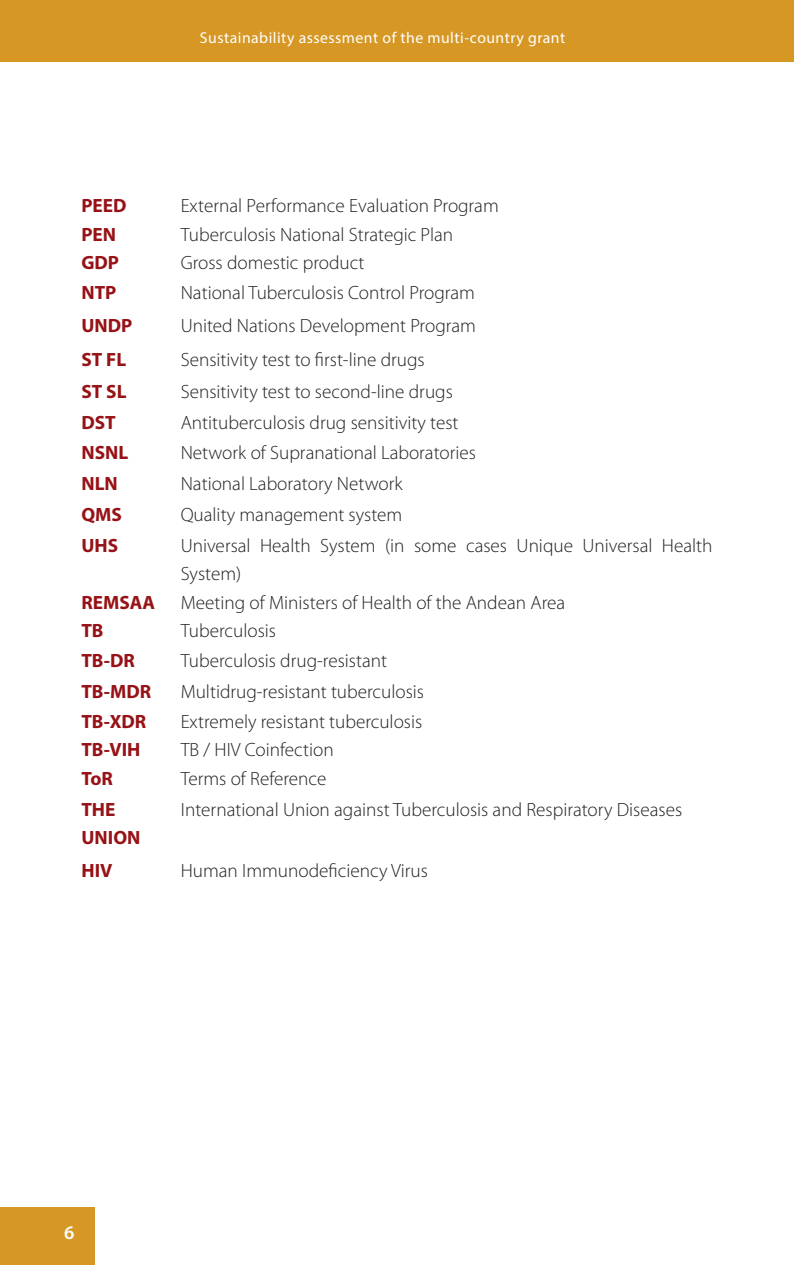
<style>
.page{position:relative;width:794px;height:1265px;background:#fff}
.page>*{position:absolute;margin:0;border:0;box-sizing:border-box;transform-origin:0 0}
.t1{font:300 19.25px/28px "Myriad Pro";color:#231f20}
.t2{font:700 19.25px/28px "Myriad Pro";color:#971216}
.t3{font:600 19.25px "Myriad Pro";color:#fff}
.t4{font:15.75px "Myriad Pro";letter-spacing:.03em;color:#fff}
</style>
<div class="page">
<div style="left:0;top:0;width:794px;height:62px;background:#d69724"></div>
<div style="left:0;top:1207px;width:94px;height:58px;background:#d69724"></div>
<p class="t4" style="left:200px;top:28px;width:367px">Sustainability assessment of the multi-country grant</p>
<p class="t2" style="left:81px;top:191px;width:47px">PEED</p>
<p class="t1" style="left:181px;top:192px;width:319px">External Performance Evaluation Program</p>
<p class="t2" style="left:81px;top:220px;width:36px">PEN</p>
<p class="t1" style="left:181px;top:220px;width:274px">Tuberculosis National Strategic Plan</p>
<p class="t2" style="left:81px;top:248px;width:39px">GDP</p>
<p class="t1" style="left:181px;top:249px;width:185px">Gross domestic product</p>
<p class="t2" style="left:81px;top:277px;width:37px">NTP</p>
<p class="t1" style="left:181px;top:278px;width:296px">National Tuberculosis Control Program</p>
<p class="t2" style="left:81px;top:311px;width:52px">UNDP</p>
<p class="t1" style="left:181px;top:312px;width:297px">United Nations Development Program</p>
<p class="t2" style="left:81px;top:345px;width:46px">ST FL</p>
<p class="t1" style="left:181px;top:345px;width:245px">Sensitivity test to first-line drugs</p>
<p class="t2" style="left:81px;top:377px;width:47px">ST SL</p>
<p class="t1" style="left:181px;top:377px;width:274px">Sensitivity test to second-line drugs</p>
<p class="t2" style="left:81px;top:408px;width:36px">DST</p>
<p class="t1" style="left:181px;top:409px;width:279px">Antituberculosis drug sensitivity test</p>
<p class="t2" style="left:81px;top:438px;width:48px">NSNL</p>
<p class="t1" style="left:181px;top:439px;width:297px">Network of Supranational Laboratories</p>
<p class="t2" style="left:81px;top:469px;width:38px">NLN</p>
<p class="t1" style="left:181px;top:469px;width:224px">National Laboratory Network</p>
<p class="t2" style="left:81px;top:500px;width:42px">QMS</p>
<p class="t1" style="left:181px;top:500px;width:223px">Quality management system</p>
<p class="t2" style="left:81px;top:531px;width:38px">UHS</p>
<p class="t1" style="left:181px;top:532px;width:533px">Universal Health System (in some cases Unique Universal Health<br>System)</p>
<p class="t2" style="left:81px;top:588px;width:75px">REMSAA</p>
<p class="t1" style="left:181px;top:588px;width:386px">Meeting of Ministers of Health of the Andean Area</p>
<p class="t2" style="left:81px;top:616px;width:24px">TB</p>
<p class="t1" style="left:181px;top:617px;width:97px">Tuberculosis</p>
<p class="t2" style="left:81px;top:646px;width:55px">TB-DR</p>
<p class="t1" style="left:181px;top:647px;width:208px">Tuberculosis drug-resistant</p>
<p class="t2" style="left:81px;top:677px;width:71px">TB-MDR</p>
<p class="t1" style="left:181px;top:677px;width:245px">Multidrug-resistant tuberculosis</p>
<p class="t2" style="left:81px;top:707px;width:66px">TB-XDR</p>
<p class="t1" style="left:181px;top:707px;width:243px">Extremely resistant tuberculosis</p>
<p class="t2" style="left:81px;top:735px;width:61px">TB-VIH</p>
<p class="t1" style="left:181px;top:736px;width:154px">TB / HIV Coinfection</p>
<p class="t2" style="left:81px;top:764px;width:33px">ToR</p>
<p class="t1" style="left:181px;top:764px;width:147px">Terms of Reference</p>
<p class="t2" style="left:81px;top:794px;width:60px">THE<br>UNION</p>
<p class="t1" style="left:181px;top:795px;width:503px">International Union against Tuberculosis and Respiratory Diseases</p>
<p class="t2" style="left:81px;top:855px;width:32px">HIV</p>
<p class="t1" style="left:181px;top:856px;width:249px">Human Immunodeficiency Virus</p>
<p class="t3" style="left:64px;top:1220px;width:12px">6</p>
</div>
